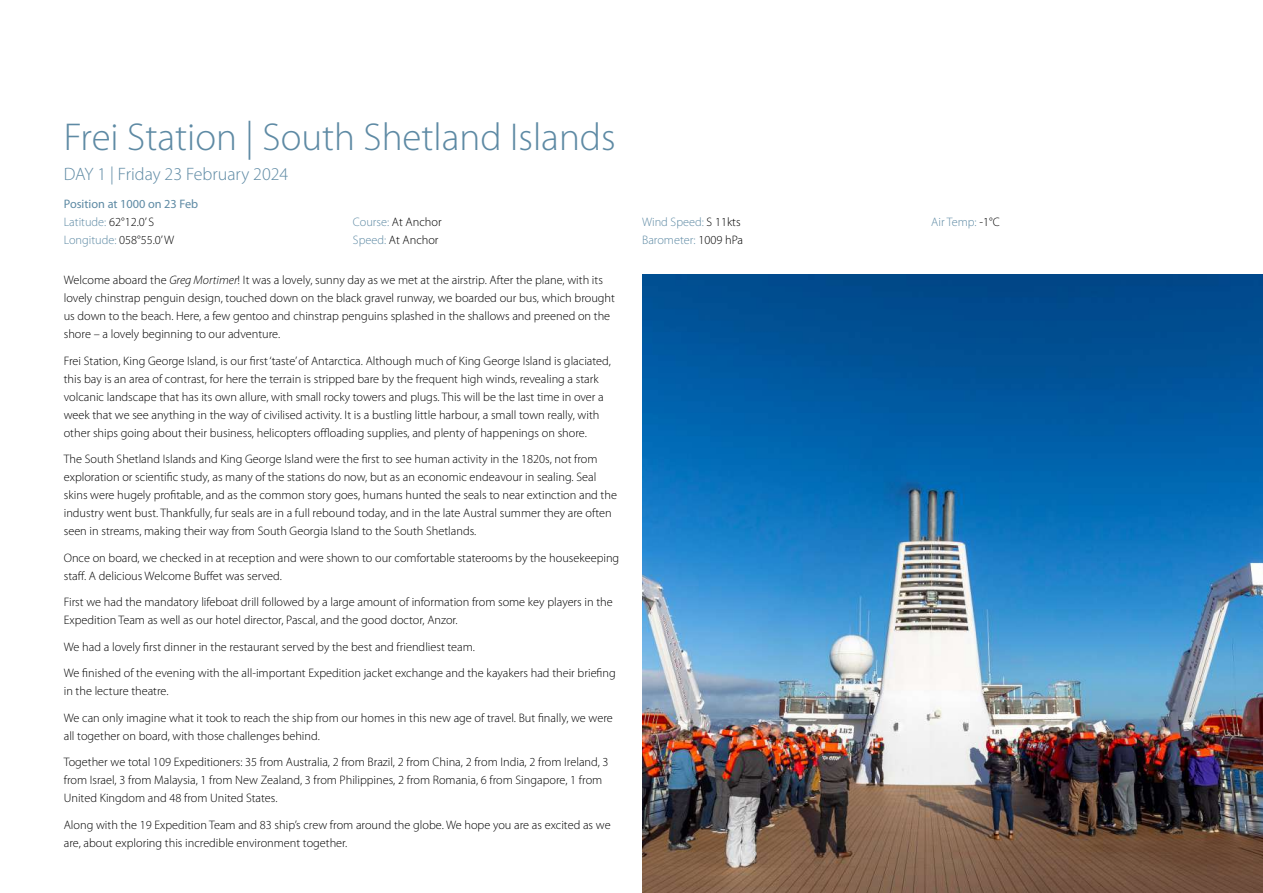
<style>
.page{position:relative;width:1263px;height:893px;background:#fff}
.page>*{position:absolute;margin:0;border:0;box-sizing:border-box;transform-origin:0 0}
.t1{font:300 39px "Myriad Pro";color:#5e8aa4}
.t2{font:300 18px "Myriad Pro";color:#5e8aa4}
.t3{font:300 12.3px/18px "Myriad Pro";color:#000}
.t4{font:12.3px/18px "Myriad Pro";color:#5e8aa4}
.t5{font:300 12.3px/18px "Myriad Pro";color:#5e8aa4}
.s1{font-weight:300}
.s2{font-weight:300;color:#000}
.s3{color:#5e8aa4}
.s4{color:#000}
.s5{font-style:italic}
</style>
<div class="page">
<img style="left:642px;top:275px;width:621px;height:618px">
<h1 class="t1" style="left:64px;top:116px;width:553px">Frei Station | South Shetland Islands</h1>
<h2 class="t2" style="left:64px;top:165px;width:226px">DAY 1 | Friday 23 February 2024</h2>
<p class="t4" style="left:64px;top:195px;width:136px">Position at 1000 on 23 Feb<br><span class="s1">Latitude:</span> <span class="s2">62°12.0’ S<br></span><span class="s1">Longitude:</span> <span class="s2">058°55.0’ W</span></p>
<p class="t3" style="left:353px;top:214px;width:90px"><span class="s3">Course:</span> At Anchor<br><span class="s3">Speed:</span> At Anchor</p>
<p class="t5" style="left:642px;top:214px;width:102px">Wind Speed: <span class="s4">S 11kts<br></span>Barometer: <span class="s4">1009 hPa</span></p>
<p class="t5" style="left:931px;top:214px;width:70px">Air Temp: <span class="s4">-1°C</span></p>
<p class="t3" style="left:64px;top:271px;width:553px">Welcome aboard the <span class="s5">Greg Mortimer</span>! It was a lovely, sunny day as we met at the airstrip. After the plane, with its lovely chinstrap penguin design, touched down on the black gravel runway, we boarded our bus, which brought us down to the beach. Here, a few gentoo and chinstrap penguins splashed in the shallows and preened on the shore – a lovely beginning to our adventure.</p>
<p class="t3" style="left:64px;top:352px;width:549px">Frei Station, King George Island, is our first ‘taste’ of Antarctica. Although much of King George Island is glaciated, this bay is an area of contrast, for here the terrain is stripped bare by the frequent high winds, revealing a stark volcanic landscape that has its own allure, with small rocky towers and plugs. This will be the last time in over a week that we see anything in the way of civilised activity. It is a bustling little harbour, a small town really, with other ships going about their business, helicopters offloading supplies, and plenty of happenings on shore.</p>
<p class="t3" style="left:64px;top:450px;width:555px">The South Shetland Islands and King George Island were the first to see human activity in the 1820s, not from exploration or scientific study, as many of the stations do now, but as an economic endeavour in sealing. Seal skins were hugely profitable, and as the common story goes, humans hunted the seals to near extinction and the industry went bust. Thankfully, fur seals are in a full rebound today, and in the late Austral summer they are often seen in streams, making their way from South Georgia Island to the South Shetlands.</p>
<p class="t3" style="left:64px;top:549px;width:557px">Once on board, we checked in at reception and were shown to our comfortable staterooms by the housekeeping staff. A delicious Welcome Buffet was served.</p>
<p class="t3" style="left:64px;top:593px;width:550px">First we had the mandatory lifeboat drill followed by a large amount of information from some key players in the<br>Expedition Team as well as our hotel director, Pascal, and the good doctor, Anzor.</p>
<p class="t3" style="left:64px;top:633px;width:554px;line-height:26.5px">We had a lovely first dinner in the restaurant served by the best and friendliest team.<br>We finished of the evening with the all-important Expedition jacket exchange and the kayakers had their briefing</p>
<p class="t3" style="left:64px;top:678px;width:550px;line-height:26.5px">in the lecture theatre.<br>We can only imagine what it took to reach the ship from our homes in this new age of travel. But finally, we were</p>
<p class="t3" style="left:64px;top:722px;width:546px;line-height:26.5px">all together on board, with those challenges behind.<br>Together we total 109 Expeditioners: 35 from Australia, 2 from Brazil, 2 from China, 2 from India, 2 from Ireland, 3</p>
<p class="t3" style="left:64px;top:771px;width:540px">from Israel, 3 from Malaysia, 1 from New Zealand, 3 from Philippines, 2 from Romania, 6 from Singapore, 1 from<br>United Kingdom and 48 from United States.</p>
<p class="t3" style="left:64px;top:816px;width:548px">Along with the 19 Expedition Team and 83 ship’s crew from around the globe. We hope you are as excited as we are, about exploring this incredible environment together.</p>
</div>
